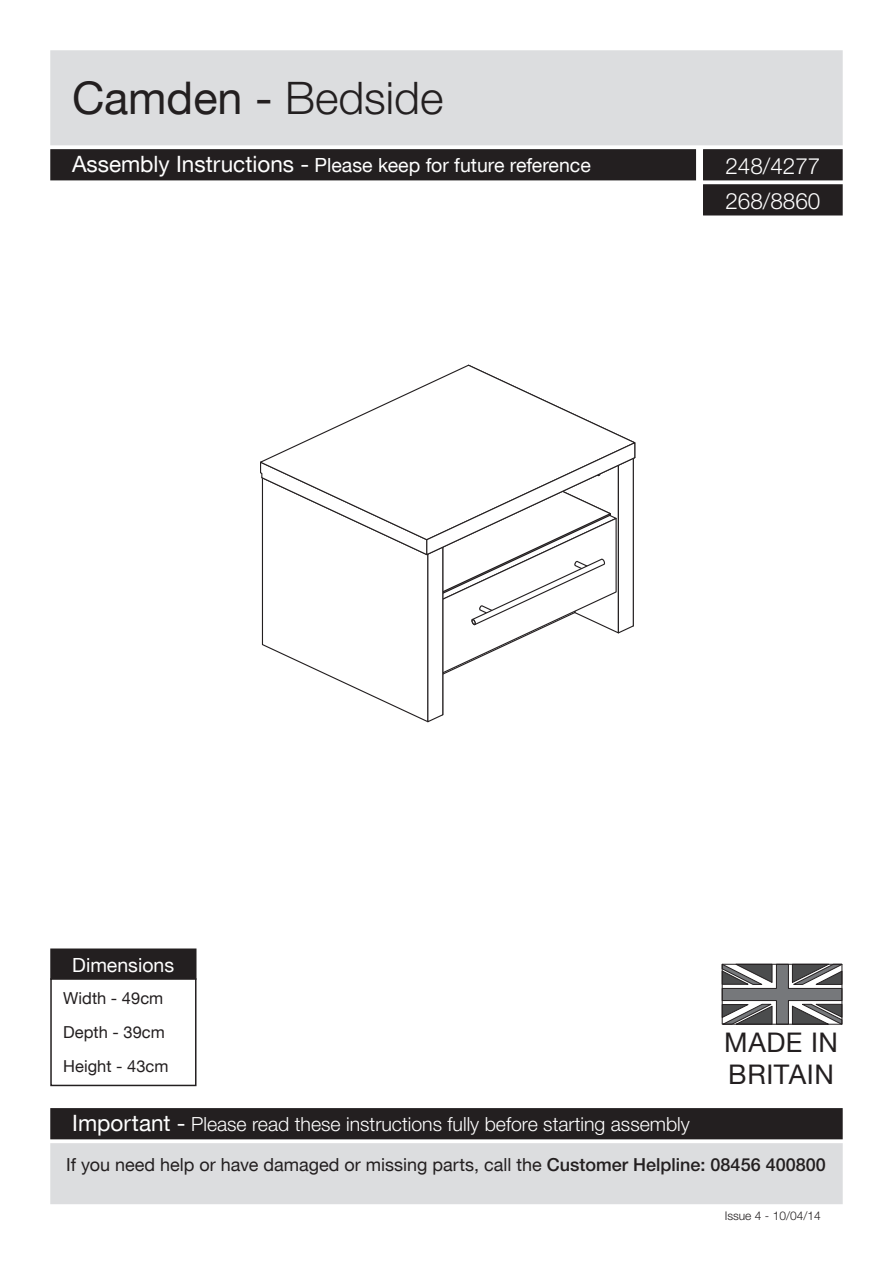
<style>
.page{position:relative;width:893px;height:1263px;background:#fff}
.page>*{position:absolute;margin:0;border:0;box-sizing:border-box;transform-origin:0 0}
.t1{font:45px "Helvetica Neue CE";color:#231f20}
.t2{font:27px/32.4px "Helvetica Neue CE";letter-spacing:.02em;color:#231f20}
.t3{font:300 22.5px/35.1px "Helvetica Neue CE";color:#fff}
.t4{font:300 19.5px "Helvetica Neue CE";color:#fff}
.t5{font:19.5px "Helvetica Neue CE";color:#fff}
.t6{font:18px "Helvetica Neue CE";color:#231f20}
.t7{font:16.5px/34.2px "Helvetica Neue CE";color:#231f20}
.t8{font:300 12px "Helvetica Neue CE";color:#231f20}
.s1{font-weight:300}
.s2{font-size:22.5px}
.s3{font-weight:400;font-size:22.5px}
.s4{font-weight:500}
</style>
<div class="page">
<div style="left:51px;top:949px;width:145px;height:30px;background:#231f20"></div>
<div style="left:50px;top:948px;width:146px;height:32px;border:2px solid #231f20"></div>
<div style="left:50px;top:978px;width:146px;height:108px;border:2px solid #231f20"></div>
<div style="left:51px;top:1109px;width:791px;height:29px;background:#231f20"></div>
<div style="left:50px;top:1108px;width:793px;height:31px;border:2px solid #231f20"></div>
<div style="left:51px;top:51px;width:791px;height:94px;background:#dcdddf"></div>
<div style="left:50px;top:50px;width:793px;height:95px;border:2px solid #dcdddf"></div>
<div style="left:51px;top:150px;width:644px;height:30px;background:#231f20"></div>
<div style="left:50px;top:149px;width:646px;height:31px;border:2px solid #231f20"></div>
<div style="left:51px;top:1144px;width:791px;height:59px;background:#dcdddf"></div>
<div style="left:50px;top:1143px;width:793px;height:61px;border:2px solid #dcdddf"></div>
<svg style="left:722px;top:966px;width:120px;height:59px"></svg>
<div style="left:722px;top:964px;width:120px;height:60px;border:1px solid #231f20"></div>
<div style="left:704px;top:150px;width:138px;height:30px;background:#231f20"></div>
<div style="left:703px;top:149px;width:140px;height:31px;border:2px solid #231f20"></div>
<div style="left:704px;top:185px;width:138px;height:30px;background:#231f20"></div>
<div style="left:703px;top:184px;width:140px;height:31px;border:2px solid #231f20"></div>
<svg style="left:260px;top:364px;width:376px;height:359px"></svg>
<p class="t1" style="left:72px;top:71px;width:373px">Camden - <span class="s1">Bedside</span></p>
<p class="t5" style="left:72px;top:153px;width:520px"><span class="s2">Assembly Instructions -</span> Please keep for future reference</p>
<p class="t3" style="left:725px;top:148px;width:97px">248/4277<br>268/8860</p>
<p class="t5" style="left:72px;top:953px;width:103px">Dimensions</p>
<p class="t7" style="left:63px;top:981px;width:107px">Width - 49cm<br>Depth - 39cm<br>Height - 43cm</p>
<p class="t4" style="left:72px;top:1112px;width:619px"><span class="s3">Important -</span> Please read these instructions fully before starting assembly</p>
<p class="t2" style="left:724px;top:1026px;width:115px">MADE IN<br>BRITAIN</p>
<p class="t6" style="left:66px;top:1154px;width:761px">If you need help or have damaged or missing parts, call the <span class="s4">Customer Helpline: 08456 400800</span></p>
<p class="t8" style="left:725px;top:1209px;width:98px">Issue 4 - 10/04/14</p>
</div>
